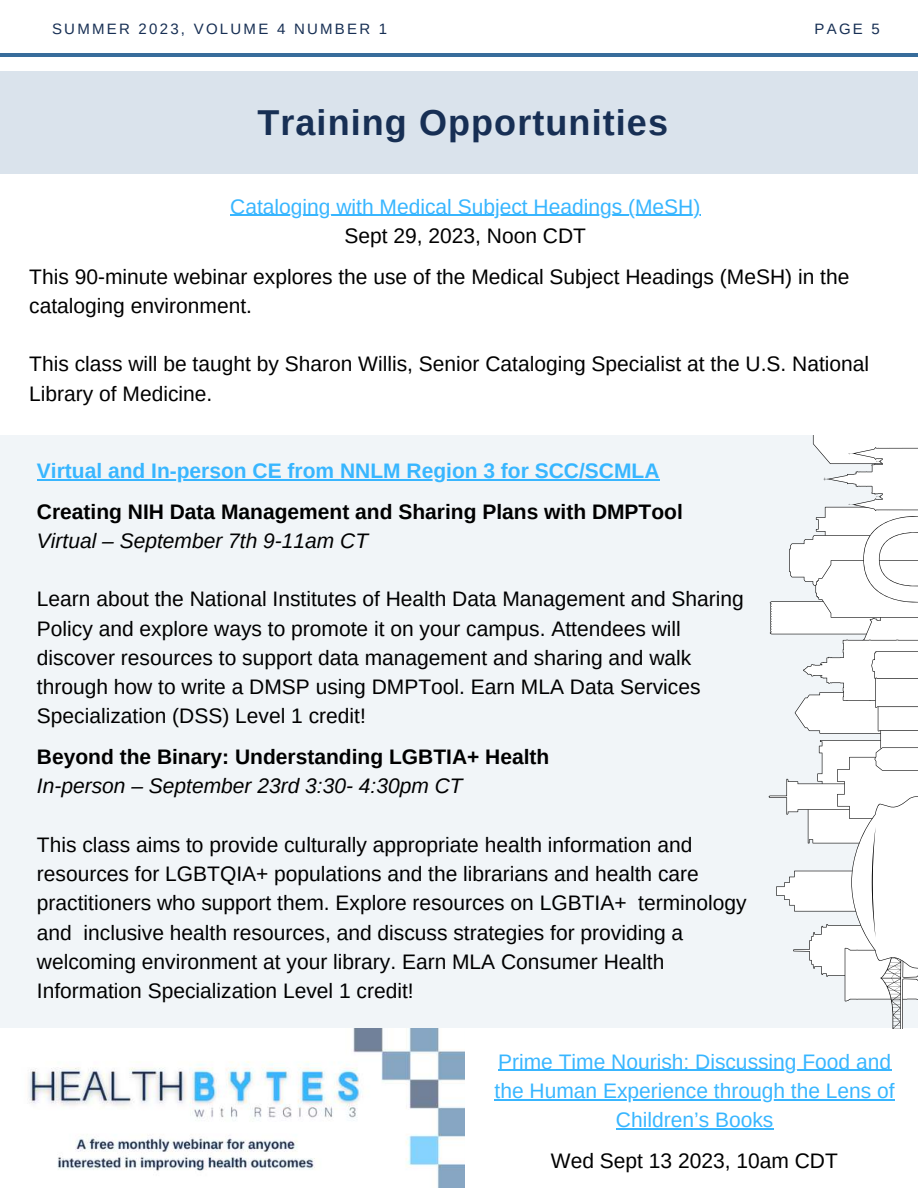
<style>
.page{position:relative;width:918px;height:1188px;background:#fff}
.page>*{position:absolute;margin:0;border:0;box-sizing:border-box;transform-origin:0 0}
.t1{font:700 36px "Arimo";letter-spacing:.03em;color:#172f54}
.t2{font:21px/29.2px "Arimo";color:#000}
.t3{font:21px/29.2px "Arimo";color:#38b6ff;text-align:center}
.t4{font:700 21px "Arimo";color:#000}
.t5{font:italic 21px "Arimo";color:#000}
.t6{font:700 21px "Arimo";color:#38b6ff}
.t7{font:15px "Arimo";letter-spacing:.15em;color:#172f54}
</style>
<div class="page">
<hr style="left:0;top:54px;width:918px;height:3px;background:#376c9b">
<div style="left:0;top:71px;width:918px;height:102px;background:#dae3ec"></div>
<div style="left:0;top:435px;width:918px;height:593px;background:#f1f5f8"></div>
<svg style="left:769px;top:435px;width:149px;height:593px"></svg>
<img style="left:29px;top:1028px;width:436px;height:160px">
<hr style="left:230px;top:215px;width:470px;height:1px;background:#38b6ff">
<hr style="left:498px;top:1070px;width:393px;height:1px;background:#38b6ff">
<hr style="left:495px;top:1099px;width:400px;height:1px;background:#38b6ff">
<hr style="left:616px;top:1128px;width:157px;height:1px;background:#38b6ff">
<hr style="left:37px;top:479px;width:623px;height:2px;background:#38b6ff">
<p class="t7" style="left:52px;top:19px;width:337px">SUMMER 2023, VOLUME 4 NUMBER 1</p>
<h1 class="t1" style="left:257px;top:97px;width:412px">Training Opportunities</h1>
<p class="t3" style="left:230px;top:192px;width:472px">Cataloging with Medical Subject Headings (MeSH)</p>
<p class="t2" style="left:345px;top:221px;width:243px">Sept 29, 2023, Noon CDT</p>
<p class="t7" style="left:815px;top:19px;width:67px">PAGE 5</p>
<p class="t2" style="left:29px;top:262px;width:822px">This 90-minute webinar explores the use of the Medical Subject Headings (MeSH) in the cataloging environment.</p>
<p class="t2" style="left:29px;top:350px;width:841px">This class will be taught by Sharon Willis, Senior Cataloging Specialist at the U.S. National<br>Library of Medicine.</p>
<p class="t6" style="left:37px;top:457px;width:624px">Virtual and In-person CE from NNLM Region 3 for SCC/SCMLA</p>
<p class="t4" style="left:37px;top:497px;width:648px">Creating NIH Data Management and Sharing Plans with DMPTool</p>
<p class="t5" style="left:37px;top:527px;width:333px">Virtual – September 7th 9-11am CT</p>
<p class="t2" style="left:37px;top:585px;width:709px">Learn about the National Institutes of Health Data Management and Sharing Policy and explore ways to promote it on your campus. Attendees will discover resources to support data management and sharing and walk through how to write a DMSP using DMPTool. Earn MLA Data Services Specialization (DSS) Level 1 credit!</p>
<p class="t4" style="left:37px;top:742px;width:514px">Beyond the Binary: Understanding LGBTIA+ Health</p>
<p class="t5" style="left:37px;top:772px;width:427px">In-person – September 23rd 3:30- 4:30pm CT</p>
<p class="t2" style="left:37px;top:830px;width:711px">This class aims to provide culturally appropriate health information and resources for LGBTQIA+ populations and the librarians and health care practitioners who support them. Explore resources on LGBTIA+ terminology and inclusive health resources, and discuss strategies for providing a welcoming environment at your library. Earn MLA Consumer Health Information Specialization Level 1 credit!</p>
<p class="t3" style="left:495px;top:1047px;width:402px">Prime Time Nourish: Discussing Food and the Human Experience through the Lens of<br>Children’s Books</p>
<p class="t2" style="left:551px;top:1146px;width:288px">Wed Sept 13 2023, 10am CDT</p>
</div>
